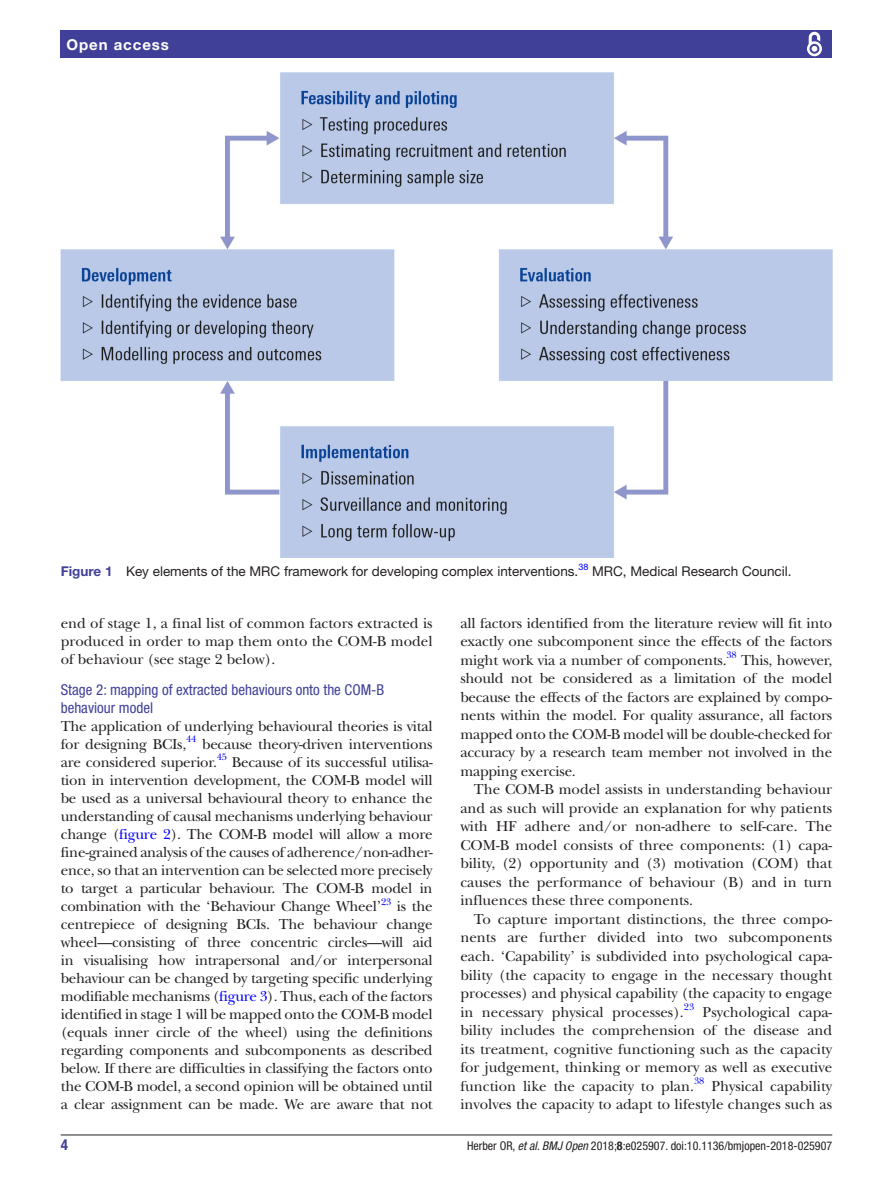
<style>
.page{position:relative;width:893px;height:1191px;background:#fff}
.page>*{position:absolute;margin:0;border:0;box-sizing:border-box;transform-origin:0 0}
.t1{font:15px/18.5px "New Baskerville";letter-spacing:-.015em;color:#231f20;text-align:justify}
.t2{font:condensed 15px/18px "Helvetica Neue LT Std";color:#414099}
.t3{font:700 15px "Helvetica Neue LT Std";letter-spacing:.065em;color:#fff}
.t4{font:700 condensed 15px "Helvetica Neue LT Std";color:#414099}
.t5{font:13.5px "Helvetica Neue LT Std";color:#231f20}
.t6{font:condensed 12px "Helvetica Neue LT Std";color:#231f20}
.t7{font:9.9px "New Baskerville";letter-spacing:-.015em;color:#00f}
.s1{font-weight:700;color:#414099}
.s2{color:#00f}
.s3{font-style:italic}
.s4{font-weight:700}
</style>
<div class="page">
<hr style="left:61px;top:1134px;width:771px;height:1px;background:#231f20">
<div style="left:61px;top:31px;width:771px;height:27px;background:#414099"></div>
<svg style="left:807px;top:31px;width:15px;height:26px"></svg>
<img style="left:61px;top:73px;width:771px;height:485px">
<p class="t3" style="left:66px;top:35px;width:104px">Open access</p>
<p class="t5" style="left:61px;top:563px;width:732px"><span class="s1">Figure 1</span> Key elements of the MRC framework for developing complex interventions.<sup>38</sup> MRC, Medical Research Council.</p>
<p class="t1" style="left:61px;top:614px;width:373px;line-height:18px">end of stage 1, a final list of common factors extracted is produced in order to map them onto the COM-B model of behaviour (see stage 2 below).</p>
<p class="t2" style="left:61px;top:681px;width:325px">Stage 2: mapping of extracted behaviours onto the COM-B behaviour model</p>
<p class="t1" style="left:61px;top:717px;width:373px;line-height:18px">The application of underlying behavioural theories is vital for designing BCIs,</p>
<p class="t7" style="left:186px;top:733px;width:12px">44</p>
<p class="t1" style="left:61px;top:735px;width:373px;line-height:18px;text-indent:141px">because theory-driven interventions are considered superior.</p>
<p class="t7" style="left:217px;top:751px;width:12px">45</p>
<p class="t1" style="left:61px;top:753px;width:373px;line-height:18px;text-indent:171px">Because of its successful utilisa&shy;tion in intervention development, the COM-B model will be used as a universal behavioural theory to enhance the understanding of causal mechanisms underlying behaviour change (<span class="s2">figure 2</span>). The COM-B model will allow a more fine-grained analysis of the causes of adherence/non-adher&shy;ence, so that an intervention can be selected more precisely to target a particular behaviour. The COM-B model in combination with the ‘Behaviour Change Wheel’</p>
<p class="t7" style="left:381px;top:895px;width:12px">23</p>
<p class="t1" style="left:61px;top:897px;width:373px;line-height:18px;text-indent:336px">is the centrepiece of designing BCIs. The behaviour change wheel—consisting of three concentric circles—will aid in visualising how intrapersonal and/or interpersonal behaviour can be changed by targeting specific underlying modifiable mechanisms (<span class="s2">figure 3</span>). Thus, each of the factors identified in stage 1 will be mapped onto the COM-B model (equals inner circle of the wheel) using the definitions regarding components and subcomponents as described below. If there are difficulties in classifying the factors onto the COM-B model, a second opinion will be obtained until a clear assignment can be made. We are aware that not</p>
<p class="t1" style="left:460px;top:613px;width:373px">all factors identified from the literature review will fit into exactly one subcomponent since the effects of the factors might work via a number of components.</p>
<p class="t7" style="left:726px;top:649px;width:12px">38</p>
<p class="t1" style="left:460px;top:650px;width:373px;text-indent:281px">This, however, should not be considered as a limitation of the model because the effects of the factors are explained by compo&shy;nents within the model. For quality assurance, all factors mapped onto the COM-B model will be double-checked for accuracy by a research team member not involved in the mapping exercise.</p>
<p class="t1" style="left:460px;top:780px;width:373px;text-indent:14px">The COM-B model assists in understanding behaviour and as such will provide an explanation for why patients with HF adhere and/or non-adhere to self-care. The COM-B model consists of three components: (1) capa&shy;bility, (2) opportunity and (3) motivation (COM) that causes the performance of behaviour (B) and in turn influences these three components.</p>
<p class="t1" style="left:460px;top:910px;width:373px;text-indent:14px">To capture important distinctions, the three compo&shy;nents are further divided into two subcomponents each. ‘Capability’ is subdivided into psychological capa&shy;bility (the capacity to engage in the necessary thought processes) and physical capability (the capacity to engage in necessary physical processes).<sup>23</sup></p>
<p class="t1" style="left:460px;top:1002px;width:373px;text-indent:242px">Psychological capa&shy;bility includes the comprehension of the disease and its treatment, cognitive functioning such as the capacity for judgement, thinking or memory as well as executive function like the capacity to plan.</p>
<p class="t7" style="left:694px;top:1074px;width:12px">38</p>
<p class="t1" style="left:460px;top:1076px;width:373px;text-align:right">Physical capability<br>involves the capacity to adapt to lifestyle changes such as</p>
<p class="t4" style="left:61px;top:1135px;width:9px">4</p>
<p class="t6" style="left:467px;top:1138px;width:367px">Herber OR, <span class="s3">et al</span>. <span class="s3">BMJ Open</span> 2018;<span class="s4">8</span>:e025907. doi:10.1136/bmjopen-2018-025907</p>
</div>
